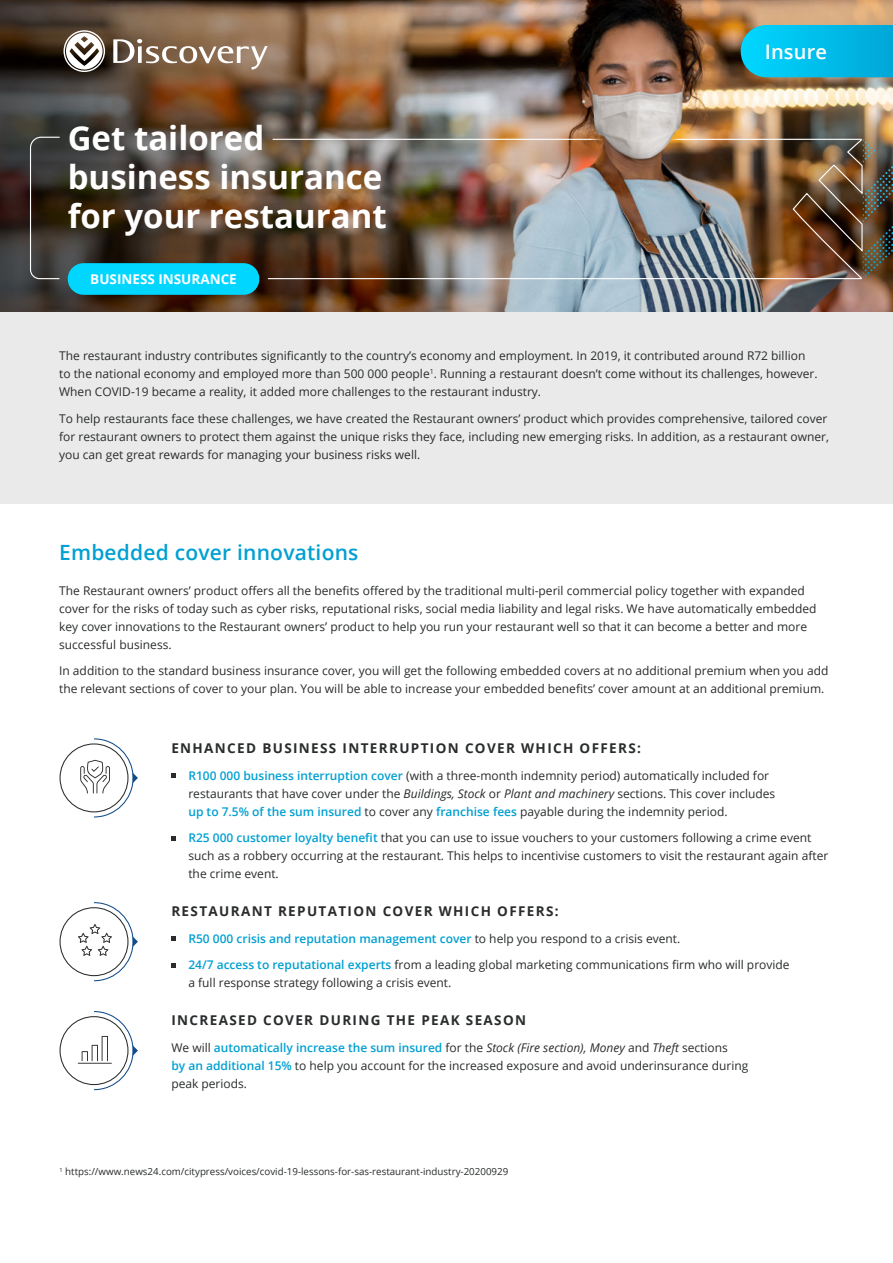
<style>
.page{position:relative;width:893px;height:1263px;background:#fff}
.page>*{position:absolute;margin:0;border:0;box-sizing:border-box;transform-origin:0 0}
.t1{font:700 33px/39px "Open Sans";color:#fff}
.t2{font:600 21px "Open Sans";letter-spacing:.01em;color:#00a0d2}
.t3{font:600 20.1px "Open Sans";letter-spacing:.005em;color:#fff}
.t4{font:700 13.5px "Open Sans";letter-spacing:.1em;color:#292b2c}
.t5{font:700 13.5px "Open Sans";color:#fff}
.t6{font:12px/18px "Open Sans";color:#292b2c}
.t7{font:600 12px "Open Sans";color:#00a0d2}
.t8{font:9.75px "Open Sans";color:#292b2c}
.s1{font-weight:600;color:#00a0d2}
.s2{font-style:italic}
.s3{font-weight:400;color:#292b2c}
</style>
<div class="page">
<img style="left:0;top:0;width:893px;height:313px">
<div style="left:0;top:313px;width:893px;height:191px;background:#eaeaea"></div>
<svg style="left:741px;top:25px;width:152px;height:52px;background:#04bae4"></svg>
<svg style="left:29px;top:136px;width:32px;height:144px;background:#3d3832"></svg>
<hr style="left:670px;top:139px;width:192px;height:1px;background:#fff">
<hr style="left:273px;top:139px;width:329px;height:1px;background:#fff">
<svg style="left:113px;top:39px;width:155px;height:30px"></svg>
<svg style="left:64px;top:30px;width:41px;height:42px"></svg>
<div style="left:68px;top:263px;width:191px;height:32px;background:#00d6ff;border-radius:16px"></div>
<svg style="left:171px;top:773px;width:5px;height:5px"></svg>
<svg style="left:171px;top:836px;width:5px;height:4px"></svg>
<svg style="left:171px;top:936px;width:5px;height:5px"></svg>
<svg style="left:171px;top:963px;width:5px;height:4px"></svg>
<hr style="left:268px;top:278px;width:594px;height:1px;background:#fff">
<svg style="left:78px;top:902px;width:60px;height:80px"></svg>
<svg style="left:80px;top:738px;width:58px;height:80px"></svg>
<svg style="left:82px;top:1011px;width:56px;height:80px"></svg>
<hr style="left:78px;top:1063px;width:34px;height:1px;background:#292b2c">
<img style="left:786px;top:107px;width:107px;height:206px">
<h1 class="t1" style="left:68px;top:118px;width:320px">Get tailored business insurance for your restaurant</h1>
<p class="t5" style="left:90px;top:270px;width:148px">BUSINESS INSURANCE</p>
<h3 class="t3" style="left:765px;top:38px;width:64px">Insure</h3>
<p class="t6" style="left:59px;top:346px;width:760px">The restaurant industry contributes significantly to the country’s economy and employment. In 2019, it contributed around R72 billion to the national economy and employed more than 500 000 people<sup>1</sup>. Running a restaurant doesn’t come without its challenges, however.<br>When COVID-19 became a reality, it added more challenges to the restaurant industry.</p>
<p class="t6" style="left:59px;top:409px;width:771px">To help restaurants face these challenges, we have created the Restaurant owners’ product which provides comprehensive, tailored cover for restaurant owners to protect them against the unique risks they face, including new emerging risks. In addition, as a restaurant owner, you can get great rewards for managing your business risks well.</p>
<h2 class="t2" style="left:59px;top:538px;width:301px">Embedded cover innovations</h2>
<p class="t6" style="left:59px;top:581px;width:759px">The Restaurant owners’ product offers all the benefits offered by the traditional multi-peril commercial policy together with expanded cover for the risks of today such as cyber risks, reputational risks, social media liability and legal risks. We have automatically embedded key cover innovations to the Restaurant owners’ product to help you run your restaurant well so that it can become a better and more successful business.</p>
<p class="t6" style="left:59px;top:661px;width:771px">In addition to the standard business insurance cover, you will get the following embedded covers at no additional premium when you add the relevant sections of cover to your plan. You will be able to increase your embedded benefits’ cover amount at an additional premium.</p>
<p class="t4" style="left:171px;top:739px;width:471px">ENHANCED BUSINESS INTERRUPTION COVER WHICH OFFERS:</p>
<p class="t6" style="left:188px;top:766px;width:588px"><span class="s1">R100 000 business interruption cover</span> (with a three-month indemnity period) automatically included for restaurants that have cover under the <span class="s2">Buildings, Stock</span> or <span class="s2">Plant and machinery</span> sections. This cover includes <span class="s1">up to 7.5% of the sum insured</span> to cover any <span class="s1">franchise fees</span> payable during the indemnity period.</p>
<p class="t6" style="left:188px;top:829px;width:641px"><span class="s1">R25 000 customer loyalty benefit</span> that you can use to issue vouchers to your customers following a crime event such as a robbery occurring at the restaurant. This helps to incentivise customers to visit the restaurant again after the crime event.</p>
<p class="t4" style="left:171px;top:902px;width:389px">RESTAURANT REPUTATION COVER WHICH OFFERS:</p>
<p class="t7" style="left:188px;top:930px;width:493px">R50 000 crisis and reputation management cover <span class="s3">to help you respond to a crisis event.</span></p>
<p class="t6" style="left:188px;top:956px;width:603px"><span class="s1">24/7 access to reputational experts</span> from a leading global marketing communications firm who will provide a full response strategy following a crisis event.</p>
<p class="t4" style="left:171px;top:1011px;width:356px">INCREASED COVER DURING THE PEAK SEASON</p>
<p class="t6" style="left:171px;top:1038px;width:578px">We will <span class="s1">automatically increase the sum insured</span> for the <span class="s2">Stock (Fire section), Money</span> and <span class="s2">Theft</span> sections<br><span class="s1">by an additional 15%</span> to help you account for the increased exposure and avoid underinsurance during peak periods.</p>
<p class="t8" style="left:60px;top:1165px;width:450px"><sup>1</sup> https://www.news24.com/citypress/voices/covid-19-lessons-for-sas-restaurant-industry-20200929</p>
</div>
